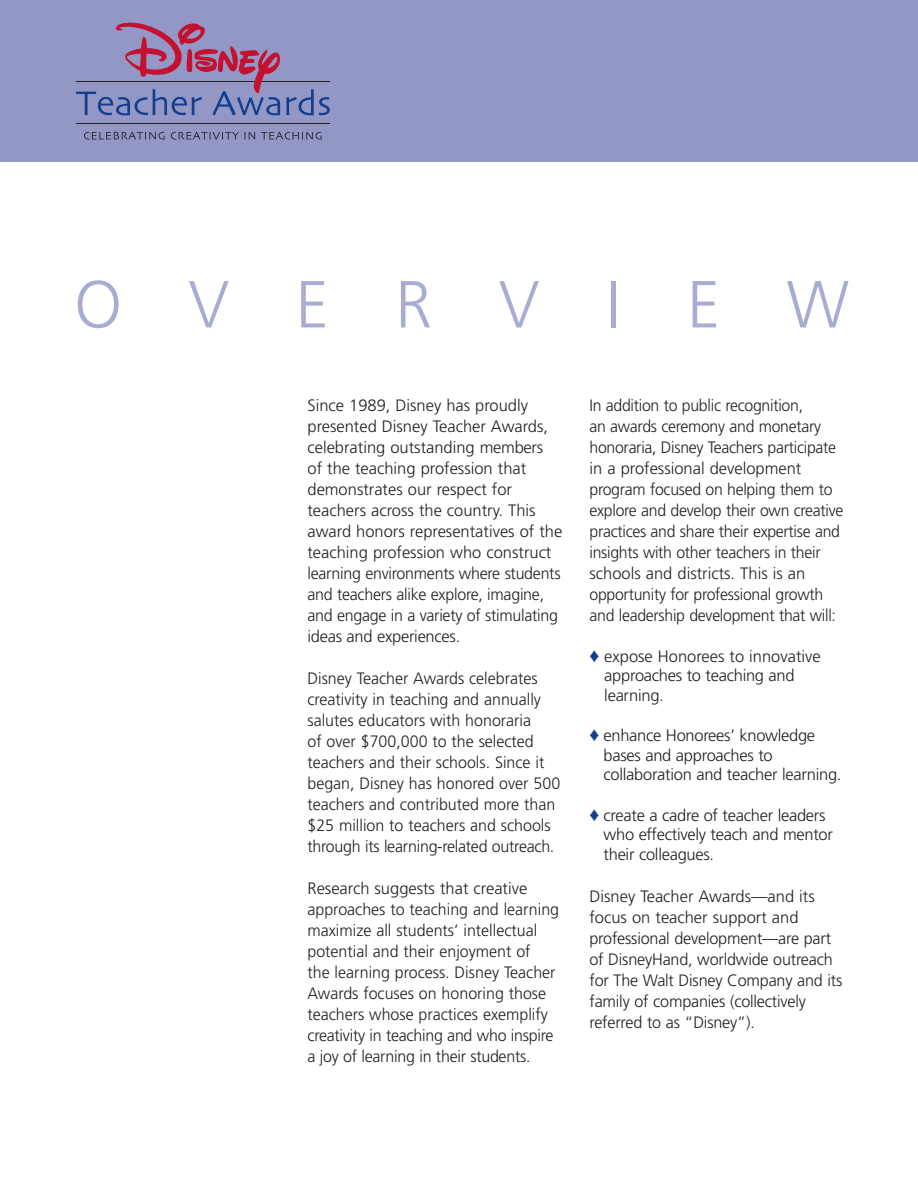
<style>
.page{position:relative;width:918px;height:1188px;background:#fff}
.page>*{position:absolute;margin:0;border:0;box-sizing:border-box;transform-origin:0 0}
.t1{font:300 66.3px "Frutiger";letter-spacing:1em;color:#a8acd2}
.t2{font:300 16.5px/21px "Frutiger";letter-spacing:-.01em;color:#231f20}
.t3{font:300 16.5px/21px "Frutiger";letter-spacing:-.01em;color:#231f20;scale:.96 1}
.s1{color:#133d8d}
</style>
<div class="page">
<div style="left:0;top:0;width:918px;height:162px;background:#9297c5"></div>
<hr style="left:76px;top:124px;width:253px;height:1px;background:#231f20">
<svg style="left:76px;top:23px;width:254px;height:93px"></svg>
<svg style="left:84px;top:132px;width:81px;height:8px"></svg>
<svg style="left:171px;top:132px;width:68px;height:8px"></svg>
<svg style="left:245px;top:132px;width:10px;height:8px"></svg>
<svg style="left:261px;top:132px;width:61px;height:8px"></svg>
<h1 class="t1" style="left:74px;top:278px;width:776px">OVERVIEW</h1>
<p class="t2" style="left:308px;top:396px;width:256px">Since 1989, Disney has proudly presented Disney Teacher Awards, celebrating outstanding members<br>of the teaching profession that demonstrates our respect for teachers across the country. This award honors representatives of the teaching profession who construct learning environments where students and teachers alike explore, imagine, and engage in a variety of stimulating ideas and experiences.</p>
<p class="t2" style="left:308px;top:669px;width:254px">Disney Teacher Awards celebrates creativity in teaching and annually salutes educators with honoraria<br>of over $700,000 to the selected teachers and their schools. Since it began, Disney has honored over 500 teachers and contributed more than $25 million to teachers and schools through its learning-related outreach.</p>
<p class="t2" style="left:308px;top:879px;width:253px">Research suggests that creative approaches to teaching and learning maximize all students’ intellectual potential and their enjoyment of<br>the learning process. Disney Teacher Awards focuses on honoring those teachers whose practices exemplify creativity in teaching and who inspire a joy of learning in their students.</p>
<p class="t3" style="left:590px;top:396px;width:266px">In addition to public recognition,<br>an awards ceremony and monetary honoraria, Disney Teachers participate in a professional development program focused on helping them to explore and develop their own creative practices and share their expertise and insights with other teachers in their schools and districts. This is an opportunity for professional growth and leadership development that will:</p>
<p class="t2" style="left:604px;top:648px;width:218px;line-height:19.5px;text-indent:-15px"><span class="s1">♦</span> expose Honorees to innovative approaches to teaching and learning.</p>
<p class="t2" style="left:604px;top:727px;width:239px;line-height:19.5px;text-indent:-14px"><span class="s1">♦</span> enhance Honorees’ knowledge bases and approaches to collaboration and teacher learning.</p>
<p class="t2" style="left:604px;top:806px;width:231px;line-height:19.5px;text-indent:-14px"><span class="s1">♦</span> create a cadre of teacher leaders who effectively teach and mentor their colleagues.</p>
<p class="t2" style="left:590px;top:887px;width:254px">Disney Teacher Awards—and its focus on teacher support and professional development—are part of DisneyHand, worldwide outreach for The Walt Disney Company and its family of companies (collectively referred to as “Disney”).</p>
</div>
